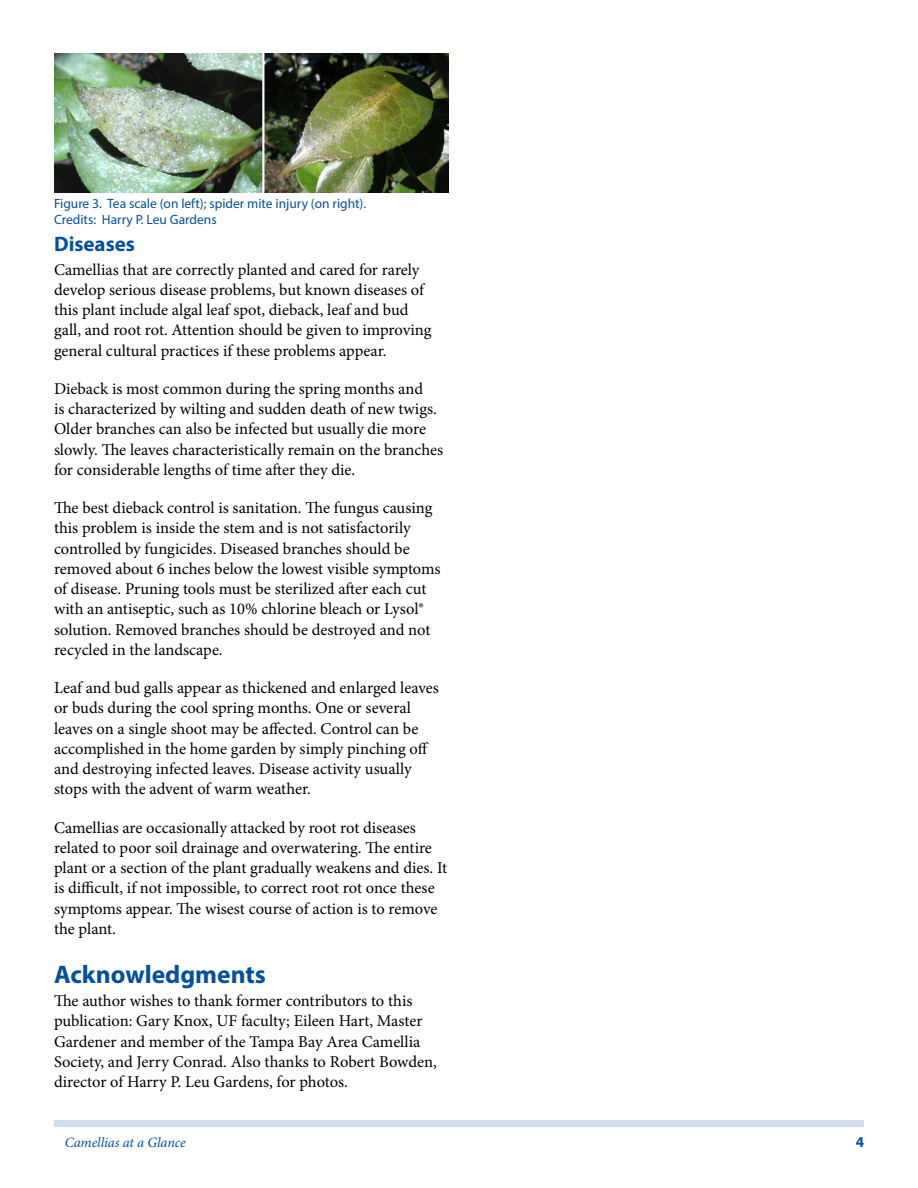
<style>
.page{position:relative;width:918px;height:1188px;background:#fff}
.page>*{position:absolute;margin:0;border:0;box-sizing:border-box;transform-origin:0 0}
.t1{font:700 25.5px "Myriad Pro";color:#03519a}
.t2{font:700 21px "Myriad Pro";color:#03519a}
.t3{font:16.5px/20.2px "Minion Pro";letter-spacing:-.005em;color:#000}
.t4{font:700 15px "Myriad Pro";color:#03519a}
.t5{font:italic 14.25px "Minion Pro";letter-spacing:-.005em;color:#03519a}
.t6{font:13.5px/16.5px "Myriad Pro";color:#03519a}
</style>
<div class="page">
<div style="left:54px;top:1120px;width:810px;height:7px;background:#d0ddea"></div>
<img style="left:54px;top:54px;width:394px;height:138px">
<p class="t6" style="left:54px;top:195px;width:314px">Figure 3. Tea scale (on left); spider mite injury (on right).<br>Credits: Harry P. Leu Gardens</p>
<p class="t2" style="left:54px;top:230px;width:83px">Diseases</p>
<p class="t3" style="left:54px;top:259px;width:379px">Camellias that are correctly planted and cared for rarely develop serious disease problems, but known diseases of this plant include algal leaf spot, dieback, leaf and bud gall, and root rot. Attention should be given to improving general cultural practices if these problems appear.</p>
<p class="t3" style="left:54px;top:379px;width:391px">Dieback is most common during the spring months and<br>is characterized by wilting and sudden death of new twigs.<br>Older branches can also be infected but usually die more slowly. The leaves characteristically remain on the branches for considerable lengths of time after they die.</p>
<p class="t3" style="left:54px;top:498px;width:388px">The best dieback control is sanitation. The fungus causing this problem is inside the stem and is not satisfactorily controlled by fungicides. Diseased branches should be removed about 6 inches below the lowest visible symptoms of disease. Pruning tools must be sterilized after each cut with an antiseptic, such as 10% chlorine bleach or Lysol® solution. Removed branches should be destroyed and not recycled in the landscape.</p>
<p class="t3" style="left:54px;top:678px;width:386px">Leaf and bud galls appear as thickened and enlarged leaves or buds during the cool spring months. One or several leaves on a single shoot may be affected. Control can be accomplished in the home garden by simply pinching off and destroying infected leaves. Disease activity usually stops with the advent of warm weather.</p>
<p class="t3" style="left:54px;top:817px;width:395px">Camellias are occasionally attacked by root rot diseases related to poor soil drainage and overwatering. The entire plant or a section of the plant gradually weakens and dies. It is difficult, if not impossible, to correct root rot once these symptoms appear. The wisest course of action is to remove the plant.</p>
<h1 class="t1" style="left:54px;top:957px;width:213px">Acknowledgments</h1>
<p class="t3" style="left:54px;top:991px;width:384px">The author wishes to thank former contributors to this publication: Gary Knox, UF faculty; Eileen Hart, Master Gardener and member of the Tampa Bay Area Camellia Society, and Jerry Conrad. Also thanks to Robert Bowden, director of Harry P. Leu Gardens, for photos.</p>
<p class="t5" style="left:65px;top:1133px;width:123px">Camellias at a Glance</p>
<p class="t4" style="left:856px;top:1133px;width:10px">4</p>
</div>
